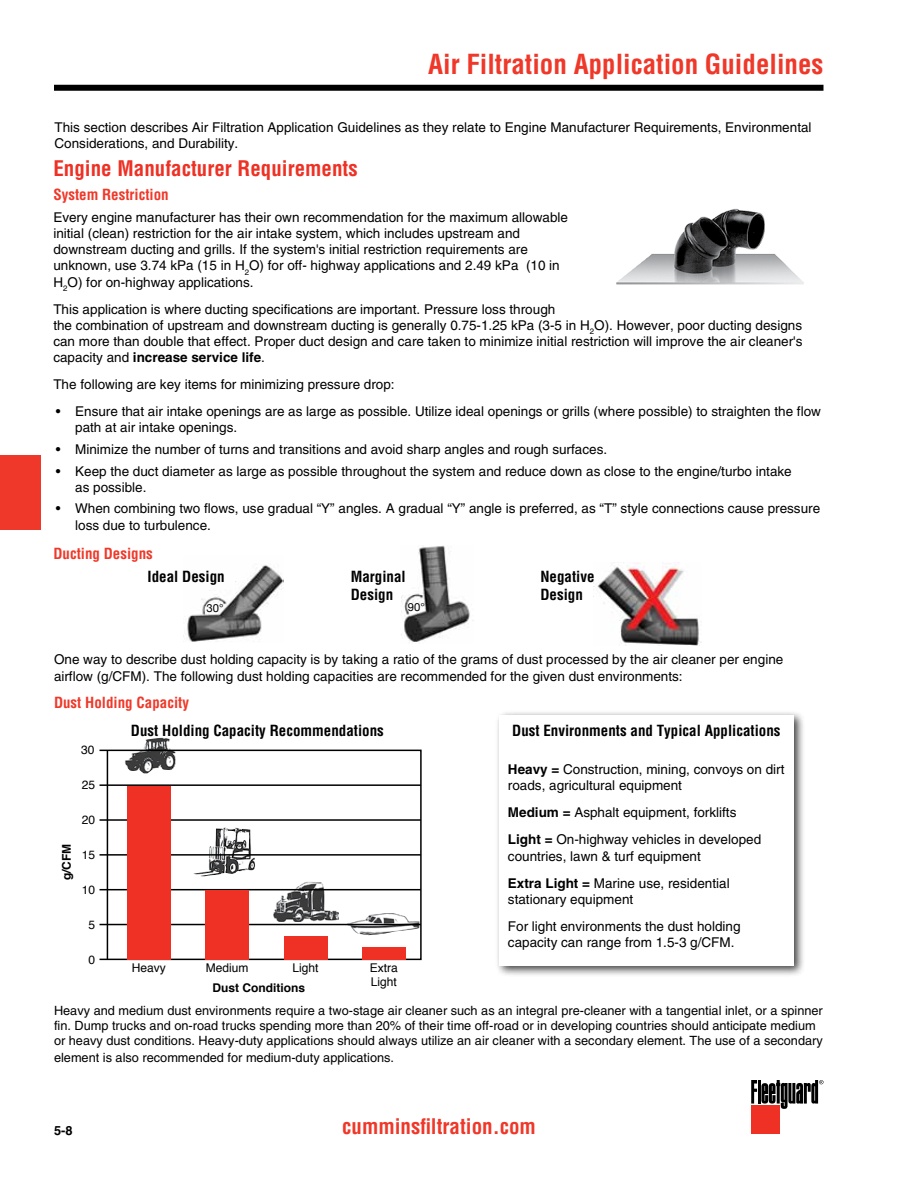
<style>
.page{position:relative;width:918px;height:1188px;background:#fff}
.page>*{position:absolute;margin:0;border:0;box-sizing:border-box;transform-origin:0 0}
.t1{font:700 condensed 27px "Helvetica";color:#ef3829}
.t2{font:700 condensed 21px "Helvetica";color:#ee3124}
.t3{font:700 condensed 21px "Helvetica";color:#ef3829}
.t4{font:700 condensed 15px/18px "Helvetica";color:#000}
.t5{font:700 condensed 15px "Helvetica";color:#ef3829}
.t6{font:13.5px/16.2px "Helvetica";color:#000}
.t7{font:12.75px/15.6px "Helvetica";color:#000}
.t8{font:700 12.75px "Helvetica";color:#000}
.t9{font:12px/14.4px "Helvetica";color:#000}
.t10{font:700 12px "Helvetica";color:#000}
.t11{font:11.25px "Helvetica Neue";color:#000}
.s1{font-weight:700}
</style>
<div class="page">
<div style="left:54px;top:85px;width:770px;height:6px;background:#000"></div>
<div style="left:0;top:455px;width:40px;height:75px;background:#ef3829"></div>
<div style="left:751px;top:1105px;width:29px;height:28px;background:#ee3124"></div>
<svg style="left:751px;top:1080px;width:72px;height:29px"></svg>
<img style="left:593px;top:562px;width:109px;height:83px">
<img style="left:187px;top:565px;width:96px;height:77px">
<img style="left:401px;top:546px;width:73px;height:96px">
<img style="left:616px;top:208px;width:188px;height:77px">
<img style="left:193px;top:827px;width:62px;height:50px">
<img style="left:347px;top:913px;width:72px;height:22px">
<img style="left:273px;top:882px;width:66px;height:40px">
<img style="left:124px;top:738px;width:51px;height:35px">
<div style="left:495px;top:711px;width:311px;height:266px;background:#000;opacity:.75"></div>
<div style="left:499px;top:715px;width:295px;height:250px;background:#fff"></div>
<hr style="left:100px;top:784px;width:321px;height:2px;background:#000">
<hr style="left:100px;top:819px;width:321px;height:2px;background:#000">
<hr style="left:100px;top:854px;width:321px;height:2px;background:#000">
<hr style="left:100px;top:889px;width:321px;height:1px;background:#000">
<hr style="left:100px;top:924px;width:321px;height:1px;background:#000">
<div style="left:99px;top:750px;width:323px;height:210px;border:2px solid #000"></div>
<hr style="left:107px;top:750px;width:1px;height:210px;background:#000">
<div style="left:127px;top:786px;width:44px;height:174px;background:#ee3124"></div>
<div style="left:205px;top:890px;width:44px;height:70px;background:#ee3124"></div>
<div style="left:284px;top:936px;width:44px;height:24px;background:#ee3124"></div>
<div style="left:362px;top:947px;width:44px;height:13px;background:#ee3124"></div>
<h1 class="t1" style="left:428px;top:47px;width:397px">Air Filtration Application Guidelines</h1>
<p class="t6" style="left:55px;top:119px;width:759px">This section describes Air Filtration Application Guidelines as they relate to Engine Manufacturer Requirements, Environmental<br>Considerations, and Durability.</p>
<h2 class="t2" style="left:53px;top:156px;width:306px">Engine Manufacturer Requirements</h2>
<p class="t5" style="left:53px;top:186px;width:117px">System Restriction</p>
<p class="t6" style="left:53px;top:209px;width:516px">Every engine manufacturer has their own recommendation for the maximum allowable initial (clean) restriction for the air intake system, which includes upstream and downstream ducting and grills. If the system's initial restriction requirements are unknown, use 3.74 kPa (15 in H<sub>2</sub>O) for off- highway applications and 2.49 kPa (10 in H<sub>2</sub>O) for on-highway applications.</p>
<p class="t6" style="left:53px;top:301px;width:751px">This application is where ducting specifications are important. Pressure loss through<br>the combination of upstream and downstream ducting is generally 0.75-1.25 kPa (3-5 in H<sub>2</sub>O). However, poor ducting designs can more than double that effect. Proper duct design and care taken to minimize initial restriction will improve the air cleaner's capacity and <span class="s1">increase service life</span>.</p>
<p class="t6" style="left:53px;top:376px;width:343px">The following are key items for minimizing pressure drop:</p>
<p class="t6" style="left:75px;top:403px;width:747px;text-indent:-19px">• Ensure that air intake openings are as large as possible. Utilize ideal openings or grills (where possible) to straighten the flow path at air intake openings.</p>
<p class="t6" style="left:56px;top:441px;width:553px">• Minimize the number of turns and transitions and avoid sharp angles and rough surfaces.</p>
<p class="t6" style="left:75px;top:463px;width:718px;text-indent:-19px">• Keep the duct diameter as large as possible throughout the system and reduce down as close to the engine/turbo intake as possible.</p>
<p class="t6" style="left:75px;top:501px;width:747px;text-indent:-19px">• When combining two flows, use gradual “Y” angles. A gradual “Y” angle is preferred, as “T” style connections cause pressure loss due to turbulence.</p>
<p class="t5" style="left:53px;top:544px;width:101px">Ducting Designs</p>
<p class="t4" style="left:148px;top:568px;width:79px">Ideal Design</p>
<p class="t11" style="left:207px;top:602px;width:19px">30°</p>
<p class="t4" style="left:351px;top:568px;width:57px">Marginal<br>Design</p>
<p class="t11" style="left:408px;top:600px;width:19px">90°</p>
<p class="t4" style="left:540px;top:568px;width:56px">Negative<br>Design</p>
<p class="t6" style="left:54px;top:652px;width:731px">One way to describe dust holding capacity is by taking a ratio of the grams of dust processed by the air cleaner per engine airflow (g/CFM). The following dust holding capacities are recommended for the given dust environments:</p>
<p class="t5" style="left:54px;top:693px;width:136px">Dust Holding Capacity</p>
<p class="t9" style="left:81px;top:743px;width:15px">30</p>
<p class="t9" style="left:82px;top:778px;width:15px">25</p>
<p class="t10" style="left:57px;top:880px;width:38px;rotate:-90deg">g/CFM</p>
<p class="t9" style="left:82px;top:813px;width:15px">20</p>
<p class="t9" style="left:82px;top:848px;width:15px">15</p>
<p class="t9" style="left:82px;top:883px;width:15px">10</p>
<p class="t9" style="left:89px;top:918px;width:8px">5</p>
<p class="t9" style="left:89px;top:953px;width:8px">0</p>
<p class="t4" style="left:131px;top:721px;width:254px">Dust Holding Capacity Recommendations</p>
<p class="t9" style="left:132px;top:961px;width:36px">Heavy</p>
<p class="t9" style="left:206px;top:961px;width:44px">Medium</p>
<p class="t9" style="left:293px;top:961px;width:28px">Light</p>
<p class="t9" style="left:370px;top:961px;width:30px">Extra<br>Light</p>
<p class="t10" style="left:213px;top:978px;width:94px">Dust Conditions</p>
<p class="t4" style="left:512px;top:722px;width:270px">Dust Environments and Typical Applications</p>
<p class="t6" style="left:508px;top:761px;width:278px"><span class="s1">Heavy =</span> Construction, mining, convoys on dirt roads, agricultural equipment</p>
<p class="t6" style="left:508px;top:799px;width:255px;line-height:27px"><span class="s1">Medium =</span> Asphalt equipment, forklifts<br><span class="s1">Light =</span> On-highway vehicles in developed</p>
<p class="t6" style="left:508px;top:842px;width:223px;line-height:27px">countries, lawn &amp; turf equipment<br><span class="s1">Extra Light =</span> Marine use, residential</p>
<p class="t6" style="left:508px;top:886px;width:234px;line-height:27px">stationary equipment<br>For light environments the dust holding</p>
<p class="t6" style="left:508px;top:934px;width:228px">capacity can range from 1.5-3 g/CFM.</p>
<p class="t7" style="left:54px;top:1003px;width:770px">Heavy and medium dust environments require a two-stage air cleaner such as an integral pre-cleaner with a tangential inlet, or a spinner fin. Dump trucks and on-road trucks spending more than 20% of their time off-road or in developing countries should anticipate medium or heavy dust conditions. Heavy-duty applications should always utilize an air cleaner with a secondary element. The use of a secondary element is also recommended for medium-duty applications.</p>
<p class="t8" style="left:54px;top:1123px;width:20px">5-8</p>
<h2 class="t3" style="left:342px;top:1113px;width:195px">cumminsfiltration.com</h2>
</div>
